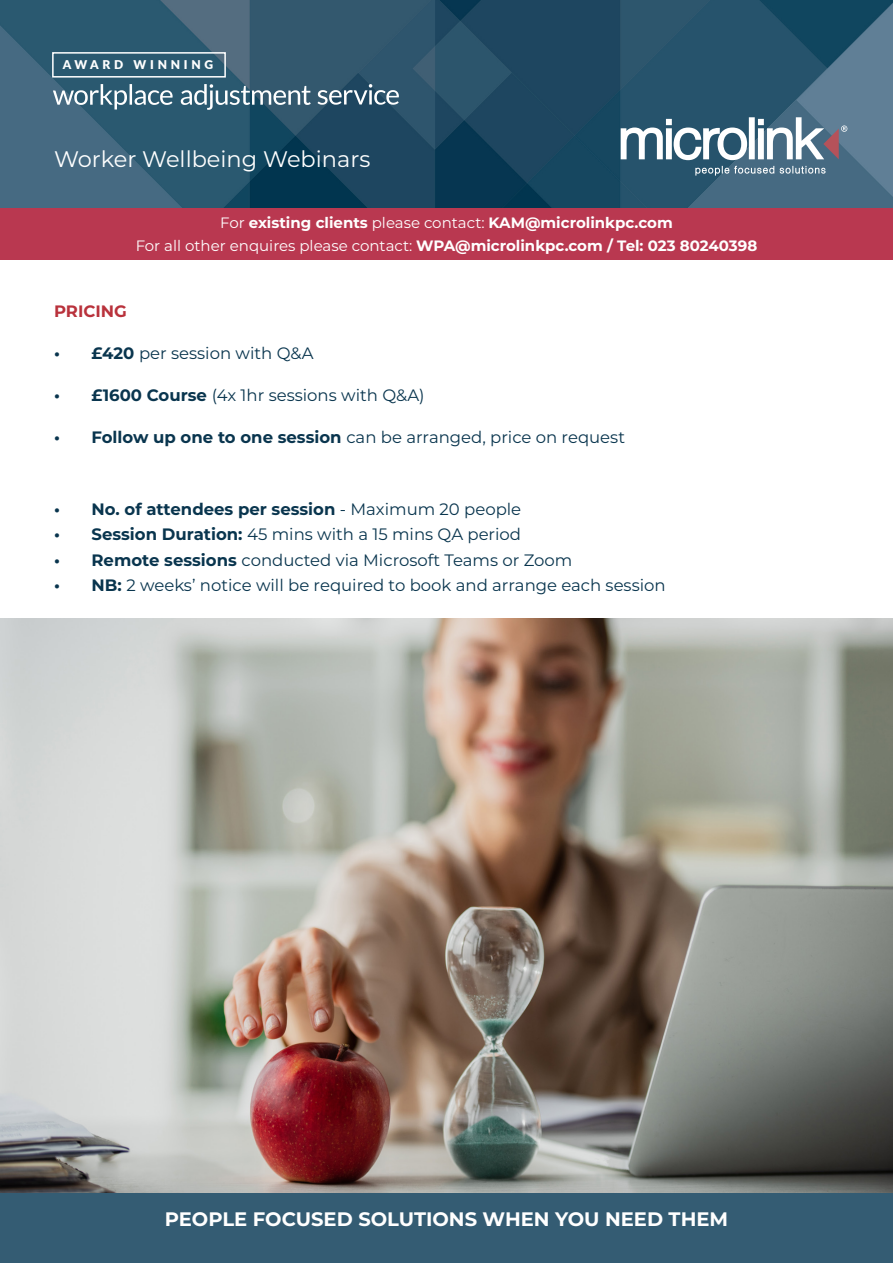
<style>
.page{position:relative;width:893px;height:1263px;background:#fff}
.page>*{position:absolute;margin:0;border:0;box-sizing:border-box;transform-origin:0 0}
.t1{font:22.5px "Montserrat";color:#fff}
.t2{font:700 19.5px "Montserrat";color:#fff}
.t3{font:16.5px "Montserrat";color:#09354e}
.t4{font:700 16.5px "Montserrat";color:#09354e}
.t5{font:700 16.5px "Montserrat";color:#b9323c}
.t6{font:700 15px "Montserrat";color:#fff}
.t7{font:900 12px "Lato";letter-spacing:.31em;color:#fff}
.s1{font-weight:400}
.s2{font-weight:700}
</style>
<div class="page">
<div style="left:0;top:1177px;width:893px;height:85px;background:#345c73"></div>
<img style="left:0;top:0;width:893px;height:208px">
<svg style="left:317px;top:84px;width:82px;height:21px;background:#5f7c8e"></svg>
<svg style="left:181px;top:84px;width:130px;height:26px;background:#5e7f90"></svg>
<svg style="left:53px;top:84px;width:120px;height:26px;background:#5e8193"></svg>
<div style="left:52px;top:52px;width:174px;height:26px;border:2px solid #fff"></div>
<svg style="left:695px;top:166px;width:131px;height:10px"></svg>
<svg style="left:621px;top:117px;width:226px;height:43px"></svg>
<div style="left:0;top:208px;width:893px;height:51px;background:#b93850"></div>
<img style="left:0;top:618px;width:893px;height:574px">
<p class="t7" style="left:63px;top:56px;width:152px">AWARD WINNING</p>
<p class="t1" style="left:54px;top:144px;width:318px">Worker Wellbeing Webinars</p>
<p class="t6" style="left:220px;top:212px;width:454px"><span class="s1">For</span> existing clients <span class="s1">please contact:</span> KAM@microlinkpc.com</p>
<p class="t6" style="left:136px;top:235px;width:623px"><span class="s1">For all other enquires please contact:</span> WPA@microlinkpc.com / Tel: 023 80240398</p>
<p class="t5" style="left:54px;top:299px;width:75px">PRICING</p>
<p class="t3" style="left:54px;top:341px;width:261px"><span class="s2">• £420</span> per session with Q&amp;A</p>
<p class="t3" style="left:54px;top:383px;width:372px"><span class="s2">• £1600 Course</span> (4x 1hr sessions with Q&amp;A)</p>
<p class="t3" style="left:54px;top:425px;width:573px"><span class="s2">• Follow up one to one session</span> can be arranged, price on request</p>
<p class="t4" style="left:54px;top:497px;width:469px">• No. of attendees per session <span class="s1">- Maximum 20 people</span></p>
<p class="t3" style="left:54px;top:523px;width:469px"><span class="s2">• Session Duration:</span> 45 mins with a 15 mins QA period</p>
<p class="t3" style="left:54px;top:548px;width:520px"><span class="s2">• Remote sessions</span> conducted via Microsoft Teams or Zoom</p>
<p class="t3" style="left:54px;top:574px;width:613px"><span class="s2">• NB:</span> 2 weeks’ notice will be required to book and arrange each session</p>
<p class="t2" style="left:165px;top:1205px;width:565px">PEOPLE FOCUSED SOLUTIONS WHEN YOU NEED THEM</p>
</div>
